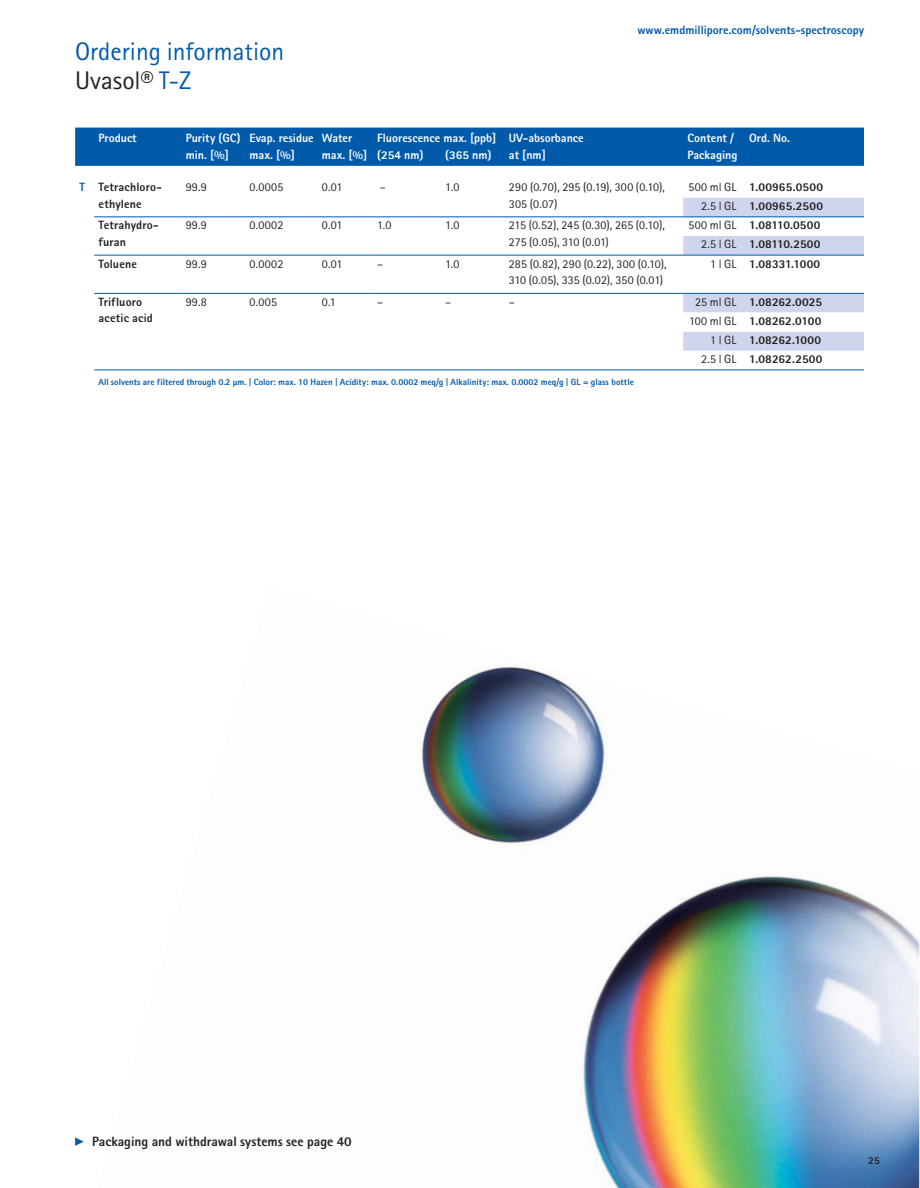
<style>
.page{position:relative;width:920px;height:1188px;background:#fff}
.page>*{position:absolute;margin:0;border:0;box-sizing:border-box;transform-origin:0 0}
.t1{font:25.5px/28.5px "Merck Sans Serif Pro";color:#005aaa}
.t2{font:800 13.5px "Merck Sans Serif Pro";color:#231f20}
.t3{font:800 12px/19.2px "Merck Sans Serif Pro";letter-spacing:.015em;color:#231f20;text-align:right}
.t4{font:12px/16.5px "Merck Sans Serif Pro";letter-spacing:.015em;color:#231f20}
.t5{font:800 12px/16.5px "Merck Sans Serif Pro";color:#fff}
.t6{font:12px/16.5px "Merck Sans Serif Pro";letter-spacing:-.01em;color:#231f20}
.t7{font:800 12px "Merck Sans Serif Pro";color:#005aaa}
.t8{font:800 10.5px "Merck Sans Serif Pro";color:#231f20}
.t9{font:800 9px "Merck Sans Serif Pro";color:#005aaa}
.s1{color:#231f20}
.s2{color:#005aaa}
.s3{font-weight:400}
</style>
<div class="page">
<img style="left:420px;top:665px;width:499px;height:523px">
<div style="left:75px;top:128px;width:789px;height:38px;background:#005aaa"></div>
<svg style="left:683px;top:198px;width:181px;height:57px"></svg>
<svg style="left:683px;top:294px;width:181px;height:76px"></svg>
<hr style="left:94px;top:216px;width:87px;height:1px;background:#005aaa">
<hr style="left:181px;top:216px;width:192px;height:1px;background:#005aaa">
<hr style="left:373px;top:216px;width:310px;height:1px;background:#005aaa">
<hr style="left:94px;top:255px;width:87px;height:1px;background:#005aaa">
<hr style="left:181px;top:255px;width:192px;height:1px;background:#005aaa">
<hr style="left:373px;top:255px;width:310px;height:1px;background:#005aaa">
<hr style="left:94px;top:293px;width:87px;height:1px;background:#005aaa">
<hr style="left:181px;top:293px;width:192px;height:1px;background:#005aaa">
<hr style="left:373px;top:293px;width:310px;height:1px;background:#005aaa">
<hr style="left:94px;top:370px;width:87px;height:1px;background:#005aaa">
<hr style="left:181px;top:370px;width:192px;height:1px;background:#005aaa">
<hr style="left:373px;top:370px;width:491px;height:1px;background:#005aaa">
<hr style="left:683px;top:216px;width:181px;height:1px;background:#005aaa">
<hr style="left:683px;top:255px;width:181px;height:1px;background:#005aaa">
<hr style="left:683px;top:293px;width:181px;height:1px;background:#005aaa">
<svg style="left:75px;top:1137px;width:9px;height:9px"></svg>
<h1 class="t1" style="left:75px;top:40px;width:211px">Ordering information<br><span class="s1">Uvasol®</span> T-Z</h1>
<p class="t7" style="left:637px;top:25px;width:228px">www.emdmillipore.com/solvents-spectroscopy</p>
<p class="t5" style="left:99px;top:131px;width:40px">Product</p>
<p class="t5" style="left:186px;top:131px;width:56px">Purity (GC) min. [%]</p>
<p class="t5" style="left:249px;top:131px;width:66px">Evap. residue max. [%]</p>
<p class="t5" style="left:322px;top:131px;width:47px">Water max. [%]</p>
<p class="t5" style="left:509px;top:131px;width:76px;text-indent:-132px">Fluorescence max. [ppb] UV-absorbance at [nm]</p>
<p class="t5" style="left:687px;top:131px;width:51px">Content /<br>Packaging</p>
<p class="t5" style="left:749px;top:131px;width:42px">Ord. No.</p>
<p class="t5" style="left:377px;top:148px;width:48px">(254 nm)</p>
<p class="t5" style="left:445px;top:148px;width:48px">(365 nm)</p>
<p class="t3" style="left:79px;top:180px;width:84px;line-height:16.5px;text-align:center"><span class="s2">T</span> Tetrachloro&shy;ethylene</p>
<p class="t4" style="left:186px;top:180px;width:23px">99.9</p>
<p class="t4" style="left:249px;top:180px;width:35px">0.0005</p>
<p class="t4" style="left:322px;top:180px;width:22px">0.01</p>
<p class="t4" style="left:380px;top:180px;width:7px">–</p>
<p class="t4" style="left:445px;top:180px;width:16px">1.0</p>
<p class="t4" style="left:509px;top:180px;width:157px">290 (0.70), 295 (0.19), 300 (0.10),<br>305 (0.07)</p>
<p class="t3" style="left:688px;top:179px;width:136px"><span class="s3">500 ml GL</span> 1.00965.0500<br><span class="s3">2.5 l GL</span> 1.00965.2500</p>
<p class="t3" style="left:99px;top:218px;width:62px;line-height:16.5px;text-align:left">Tetrahydro&shy;furan</p>
<p class="t4" style="left:186px;top:218px;width:23px">99.9</p>
<p class="t4" style="left:249px;top:218px;width:35px">0.0002</p>
<p class="t4" style="left:322px;top:218px;width:22px">0.01</p>
<p class="t4" style="left:377px;top:218px;width:16px">1.0</p>
<p class="t4" style="left:445px;top:218px;width:16px">1.0</p>
<p class="t6" style="left:509px;top:218px;width:157px">215 (0.52), 245 (0.30), 265 (0.10),<br>275 (0.05), 310 (0.01)</p>
<p class="t3" style="left:688px;top:217px;width:134px"><span class="s3">500 ml GL</span> 1.08110.0500<br><span class="s3">2.5 l GL</span> 1.08110.2500</p>
<p class="t3" style="left:99px;top:255px;width:40px">Toluene</p>
<p class="t4" style="left:186px;top:256px;width:23px">99.9</p>
<p class="t4" style="left:249px;top:256px;width:35px">0.0002</p>
<p class="t4" style="left:322px;top:256px;width:22px">0.01</p>
<p class="t4" style="left:377px;top:256px;width:7px">–</p>
<p class="t4" style="left:445px;top:256px;width:16px">1.0</p>
<p class="t4" style="left:509px;top:256px;width:159px">285 (0.82), 290 (0.22), 300 (0.10),<br>310 (0.05), 335 (0.02), 350 (0.01)</p>
<p class="t3" style="left:710px;top:255px;width:112px"><span class="s3">1 l GL</span> 1.08331.1000</p>
<p class="t3" style="left:99px;top:295px;width:56px;line-height:16.5px;text-align:left">Trifluoro acetic acid</p>
<p class="t4" style="left:186px;top:295px;width:23px">99.8</p>
<p class="t4" style="left:249px;top:295px;width:29px">0.005</p>
<p class="t4" style="left:322px;top:295px;width:16px">0.1</p>
<p class="t4" style="left:377px;top:295px;width:7px">–</p>
<p class="t4" style="left:445px;top:295px;width:7px">–</p>
<p class="t4" style="left:509px;top:295px;width:7px">–</p>
<p class="t3" style="left:689px;top:293px;width:135px"><span class="s3">25 ml GL</span> 1.08262.0025<br><span class="s3">100 ml GL</span> 1.08262.0100<br><span class="s3">1 l GL</span> 1.08262.1000<br><span class="s3">2.5 l GL</span> 1.08262.2500</p>
<p class="t9" style="left:99px;top:378px;width:537px">All solvents are filtered through 0.2 μm. | Color: max. 10 Hazen | Acidity: max. 0.0002 meq/g | Alkalinity: max. 0.0002 meq/g | GL = glass bottle</p>
<p class="t2" style="left:92px;top:1136px;width:261px">Packaging and withdrawal systems see page 40</p>
<p class="t8" style="left:868px;top:1156px;width:13px">25</p>
</div>
